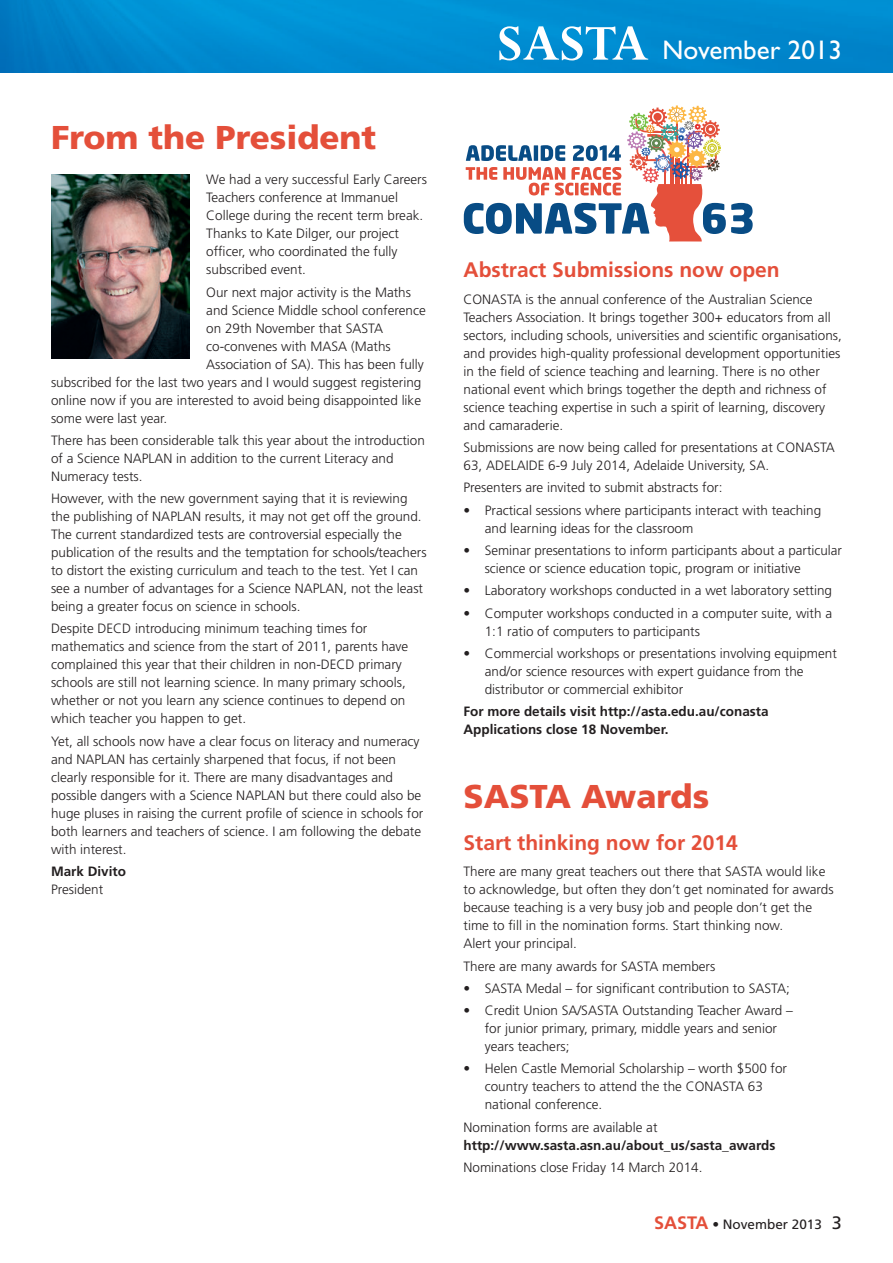
<style>
.page{position:relative;width:893px;height:1263px;background:#fff}
.page>*{position:absolute;margin:0;border:0;box-sizing:border-box;transform-origin:0 0}
.t1{font:900 33px "Frutiger";color:#e44f3a}
.t2{font:27px "Gill Sans";color:#fff}
.t3{font:700 21px "Frutiger";color:#e44f3a}
.t4{font:300 13.5px/18px "Frutiger";color:#231f20}
.t5{font:700 13.5px/18px "Frutiger";color:#231f20}
.t6{font:13.5px "Frutiger";color:#231f20}
.s1{font-weight:700;font-size:18px;color:#e44f3a}
.s2{font-size:18px}
</style>
<div class="page">
<img style="left:0;top:0;width:893px;height:72px">
<svg style="left:499px;top:26px;width:149px;height:34px"></svg>
<img style="left:51px;top:174px;width:138px;height:185px">
<svg style="left:464px;top:105px;width:289px;height:136px"></svg>
<h1 class="t1" style="left:51px;top:118px;width:327px">From the President</h1>
<p class="t4" style="left:206px;top:171px;width:222px">We had a very successful Early Careers<br>Teachers conference at Immanuel<br>College during the recent term break.<br>Thanks to Kate Dilger, our project officer, who coordinated the fully subscribed event.</p>
<p class="t4" style="left:206px;top:283px;width:206px">Our next major activity is the Maths</p>
<p class="t4" style="left:206px;top:301px;width:221px">and Science Middle school conference</p>
<p class="t4" style="left:206px;top:319px;width:178px">on 29th November that SASTA</p>
<p class="t4" style="left:206px;top:337px;width:186px">co-convenes with MASA (Maths</p>
<p class="t4" style="left:206px;top:355px;width:219px">Association of SA). This has been fully</p>
<p class="t4" style="left:51px;top:373px;width:372px">subscribed for the last two years and I would suggest registering</p>
<p class="t4" style="left:51px;top:391px;width:372px">online now if you are interested to avoid being disappointed like</p>
<p class="t4" style="left:51px;top:409px;width:118px">some were last year.</p>
<p class="t4" style="left:51px;top:431px;width:375px">There has been considerable talk this year about the introduction of a Science NAPLAN in addition to the current Literacy and<br>Numeracy tests.</p>
<p class="t4" style="left:51px;top:490px;width:377px">However, with the new government saying that it is reviewing the publishing of NAPLAN results, it may not get off the ground.<br>The current standardized tests are controversial especially the publication of the results and the temptation for schools/teachers to distort the existing curriculum and teach to the test. Yet I can see a number of advantages for a Science NAPLAN, not the least being a greater focus on science in schools.</p>
<p class="t4" style="left:51px;top:620px;width:359px">Despite DECD introducing minimum teaching times for mathematics and science from the start of 2011, parents have complained this year that their children in non-DECD primary schools are still not learning science. In many primary schools, whether or not you learn any science continues to depend on which teacher you happen to get.</p>
<p class="t4" style="left:51px;top:732px;width:374px">Yet, all schools now have a clear focus on literacy and numeracy and NAPLAN has certainly sharpened that focus, if not been clearly responsible for it. There are many disadvantages and possible dangers with a Science NAPLAN but there could also be huge pluses in raising the current profile of science in schools for both learners and teachers of science. I am following the debate with interest.</p>
<p class="t5" style="left:51px;top:862px;width:77px">Mark Divito</p>
<p class="t4" style="left:51px;top:880px;width:54px">President</p>
<h2 class="t2" style="left:662px;top:35px;width:181px">November 2013</h2>
<h3 class="t3" style="left:463px;top:258px;width:318px">Abstract Submissions now open</h3>
<p class="t4" style="left:463px;top:291px;width:380px">CONASTA is the annual conference of the Australian Science Teachers Association. It brings together 300+ educators from all sectors, including schools, universities and scientific organisations, and provides high-quality professional development opportunities in the field of science teaching and learning. There is no other national event which brings together the depth and richness of science teaching expertise in such a spirit of learning, discovery and camaraderie.</p>
<p class="t4" style="left:463px;top:439px;width:373px">Submissions are now being called for presentations at CONASTA<br>63, ADELAIDE 6-9 July 2014, Adelaide University, SA.</p>
<p class="t4" style="left:463px;top:479px;width:261px">Presenters are invited to submit abstracts for:</p>
<p class="t4" style="left:485px;top:501px;width:338px;text-indent:-21px">• Practical sessions where participants interact with teaching and learning ideas for the classroom</p>
<p class="t4" style="left:485px;top:542px;width:359px;text-indent:-21px">• Seminar presentations to inform participants about a particular science or science education topic, program or initiative</p>
<p class="t4" style="left:463px;top:582px;width:370px">• Laboratory workshops conducted in a wet laboratory setting</p>
<p class="t4" style="left:485px;top:604px;width:349px;text-indent:-21px">• Computer workshops conducted in a computer suite, with a<br>1:1 ratio of computers to participants</p>
<p class="t4" style="left:485px;top:644px;width:354px;text-indent:-21px">• Commercial workshops or presentations involving equipment and/or science resources with expert guidance from the distributor or commercial exhibitor</p>
<p class="t5" style="left:463px;top:702px;width:307px">For more details visit http://asta.edu.au/conasta<br>Applications close 18 November.</p>
<h1 class="t1" style="left:463px;top:776px;width:247px">SASTA Awards</h1>
<h3 class="t3" style="left:463px;top:830px;width:276px">Start thinking now for 2014</h3>
<p class="t4" style="left:463px;top:863px;width:372px">There are many great teachers out there that SASTA would like to acknowledge, but often they don’t get nominated for awards because teaching is a very busy job and people don’t get the time to fill in the nomination forms. Start thinking now.<br>Alert your principal.</p>
<p class="t4" style="left:463px;top:957px;width:253px">There are many awards for SASTA members</p>
<p class="t4" style="left:463px;top:979px;width:328px">• SASTA Medal – for significant contribution to SASTA;</p>
<p class="t4" style="left:485px;top:1002px;width:310px;text-indent:-21px">• Credit Union SA/SASTA Outstanding Teacher Award – for junior primary, primary, middle years and senior years teachers;</p>
<p class="t4" style="left:485px;top:1060px;width:304px;text-indent:-21px">• Helen Castle Memorial Scholarship – worth $500 for country teachers to attend the the CONASTA 63 national conference.</p>
<p class="t4" style="left:463px;top:1118px;width:196px">Nomination forms are available at</p>
<p class="t5" style="left:463px;top:1136px;width:313px">http://www.sasta.asn.au/about_us/sasta_awards</p>
<p class="t4" style="left:463px;top:1158px;width:241px">Nominations close Friday 14 March 2014.</p>
<p class="t6" style="left:654px;top:1216px;width:189px"><span class="s1">SASTA</span> • November 2013 <span class="s2">3</span></p>
</div>
